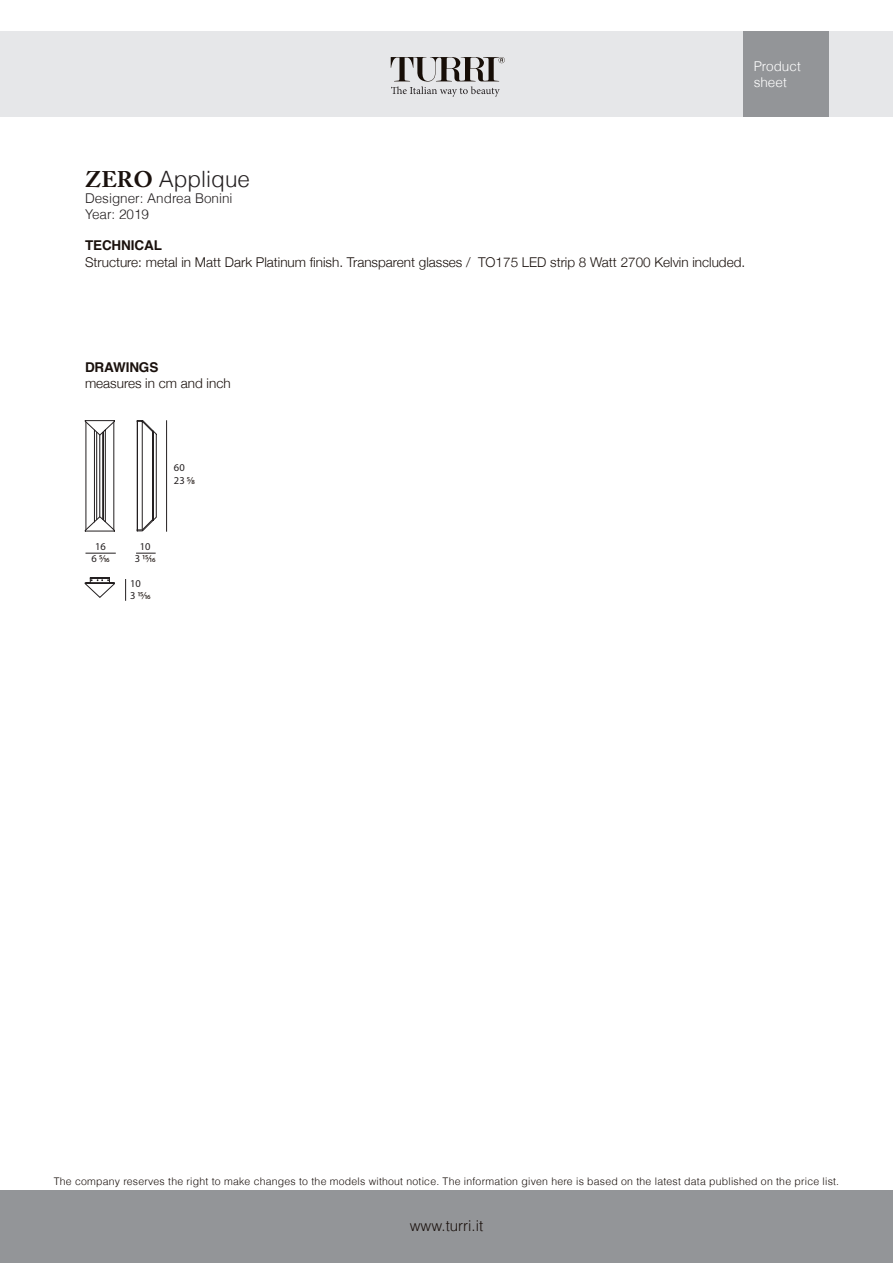
<style>
.page{position:relative;width:893px;height:1263px;background:#fff}
.page>*{position:absolute;margin:0;border:0;box-sizing:border-box;transform-origin:0 0}
.t1{font:300 22.5px "Helvetica";color:#231f20}
.t2{font:300 15px "Helvetica";color:#1a110d}
.t3{font:300 13.5px "Helvetica Neue";color:#1a110d}
.t4{font:300 13.5px "Helvetica";color:#231f20}
.t5{font:700 13.5px "Helvetica";letter-spacing:-.01em;color:#1a110d}
.t6{font:300 13.5px/16.2px "Helvetica";color:#fff}
.t7{font:300 10.5px "Helvetica";letter-spacing:.02em;color:#1a110d}
.t8{font:10.5px "Myriad Pro";color:#1a110d}
.t9{font:10.5px "Myriad Pro";color:#231f20}
.s1{font-family:"Adobe Caslon Pro";font-weight:700;color:#1a110d}
.s2{color:#231f20}
</style>
<div class="page">
<div style="left:0;top:32px;width:893px;height:85px;background:#e6e7e9"></div>
<div style="left:0;top:1191px;width:893px;height:72px;background:#939598"></div>
<div style="left:743px;top:32px;width:85px;height:85px;background:#939598"></div>
<svg style="left:391px;top:57px;width:114px;height:40px"></svg>
<hr style="left:85px;top:553px;width:31px;height:1px;background:#231f20">
<svg style="left:136px;top:553px;width:20px;height:1px"></svg>
<hr style="left:166px;top:420px;width:1px;height:112px;background:#231f20">
<svg style="left:125px;top:579px;width:1px;height:22px"></svg>
<svg style="left:85px;top:420px;width:30px;height:112px"></svg>
<svg style="left:85px;top:577px;width:30px;height:21px"></svg>
<svg style="left:137px;top:420px;width:20px;height:111px"></svg>
<p class="t6" style="left:754px;top:58px;width:49px">Product sheet</p>
<p class="t1" style="left:85px;top:165px;width:166px"><span class="s1">ZERO</span> Applique</p>
<p class="t4" style="left:85px;top:190px;width:149px">Designer: Andrea Bonini</p>
<p class="t4" style="left:85px;top:206px;width:66px">Year: 2019</p>
<p class="t5" style="left:85px;top:235px;width:78px">TECHNICAL</p>
<p class="t3" style="left:85px;top:253px;width:662px">Structure: metal in Matt Dark Platinum finish. Transparent glasses / TO175 LED strip 8 Watt 2700 Kelvin included.</p>
<p class="t5" style="left:85px;top:356px;width:75px">DRAWINGS</p>
<p class="t3" style="left:85px;top:375px;width:147px">measures in cm and inch</p>
<p class="t9" style="left:174px;top:461px;width:12px">60</p>
<p class="t8" style="left:174px;top:474px;width:22px"><span class="s2">23</span> 5/8</p>
<p class="t9" style="left:95px;top:540px;width:12px">16</p>
<p class="t8" style="left:92px;top:552px;width:20px"><span class="s2">6</span> 5/16</p>
<p class="t9" style="left:140px;top:540px;width:12px">10</p>
<p class="t8" style="left:135px;top:552px;width:22px"><span class="s2">3</span> 15/16</p>
<p class="t9" style="left:130px;top:577px;width:12px">10</p>
<p class="t8" style="left:130px;top:589px;width:22px"><span class="s2">3</span> 15/16</p>
<p class="t7" style="left:54px;top:1174px;width:787px">The company reserves the right to make changes to the models without notice. The information given here is based on the latest data published on the price list.</p>
<h2 class="t2" style="left:410px;top:1216px;width:75px">www.turri.it</h2>
</div>
